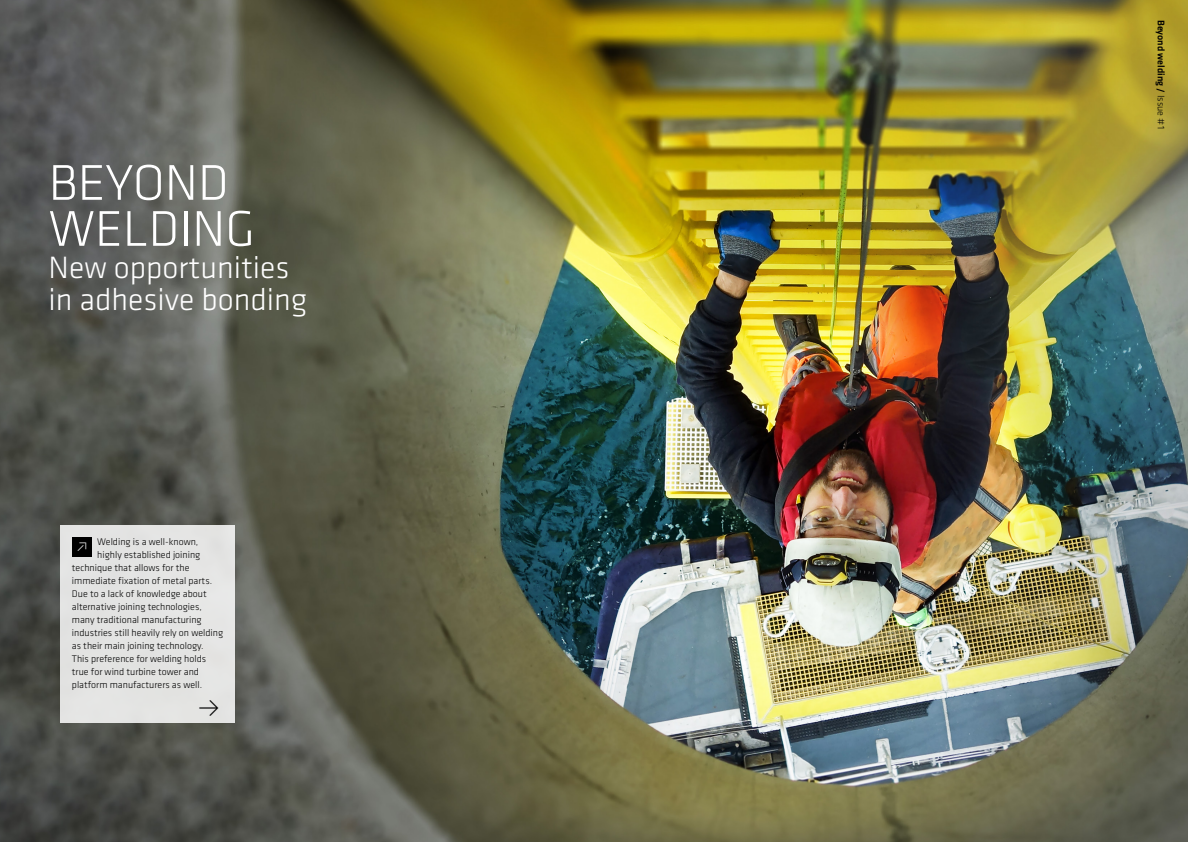
<style>
.page{position:relative;width:1188px;height:842px;background:#fff}
.page>*{position:absolute;margin:0;border:0;box-sizing:border-box;transform-origin:0 0}
.t1{font:300 52px/46px "Klavika";color:#fff}
.t2{font:300 32px/32px "Klavika";color:#fff}
.t3{font:300 24px "Klavika";color:#000}
.t4{font:300 14.2px "Klavika";color:#fff}
.t5{font:300 10px "Klavika";color:#000}
.t6{font:500 10px "Klavika";color:#000}
.s1{font-weight:300}
</style>
<div class="page">
<img style="left:0;top:0;width:1188px;height:842px">
<div style="left:61px;top:525px;width:174px;height:198px;background:#e4e4e3"></div>
<div style="left:72px;top:537px;width:20px;height:20px;background:#000"></div>
<h1 class="t1" style="left:49px;top:159px;width:208px">BEYOND<br>WELDING</h1>
<h2 class="t2" style="left:49px;top:251px;width:260px">New opportunities in adhesive bonding</h2>
<p class="t5" style="left:97px;top:536px;width:103px">Welding is a well-known,</p>
<p class="t5" style="left:97px;top:549px;width:105px">highly established joining</p>
<p class="t5" style="left:72px;top:562px;width:119px">technique that allows for the</p>
<p class="t5" style="left:72px;top:575px;width:142px">immediate fixation of metal parts.</p>
<p class="t5" style="left:72px;top:588px;width:136px">Due to a lack of knowledge about</p>
<p class="t5" style="left:72px;top:601px;width:131px">alternative joining technologies,</p>
<p class="t5" style="left:72px;top:614px;width:131px">many traditional manufacturing</p>
<p class="t5" style="left:72px;top:627px;width:153px">industries still heavily rely on welding</p>
<p class="t5" style="left:72px;top:640px;width:133px">as their main joining technology.</p>
<p class="t5" style="left:72px;top:653px;width:136px">This preference for welding holds</p>
<p class="t5" style="left:72px;top:666px;width:129px">true for wind turbine tower and</p>
<p class="t5" style="left:72px;top:679px;width:132px">platform manufacturers as well.</p>
<h3 class="t4" style="left:77px;top:539px;width:12px">•</h3>
<h3 class="t3" style="left:198px;top:693px;width:23px">•</h3>
<p class="t6" style="left:1168px;top:20px;width:111px;rotate:90deg">Beyond welding / <span class="s1">Issue #1</span></p>
</div>
